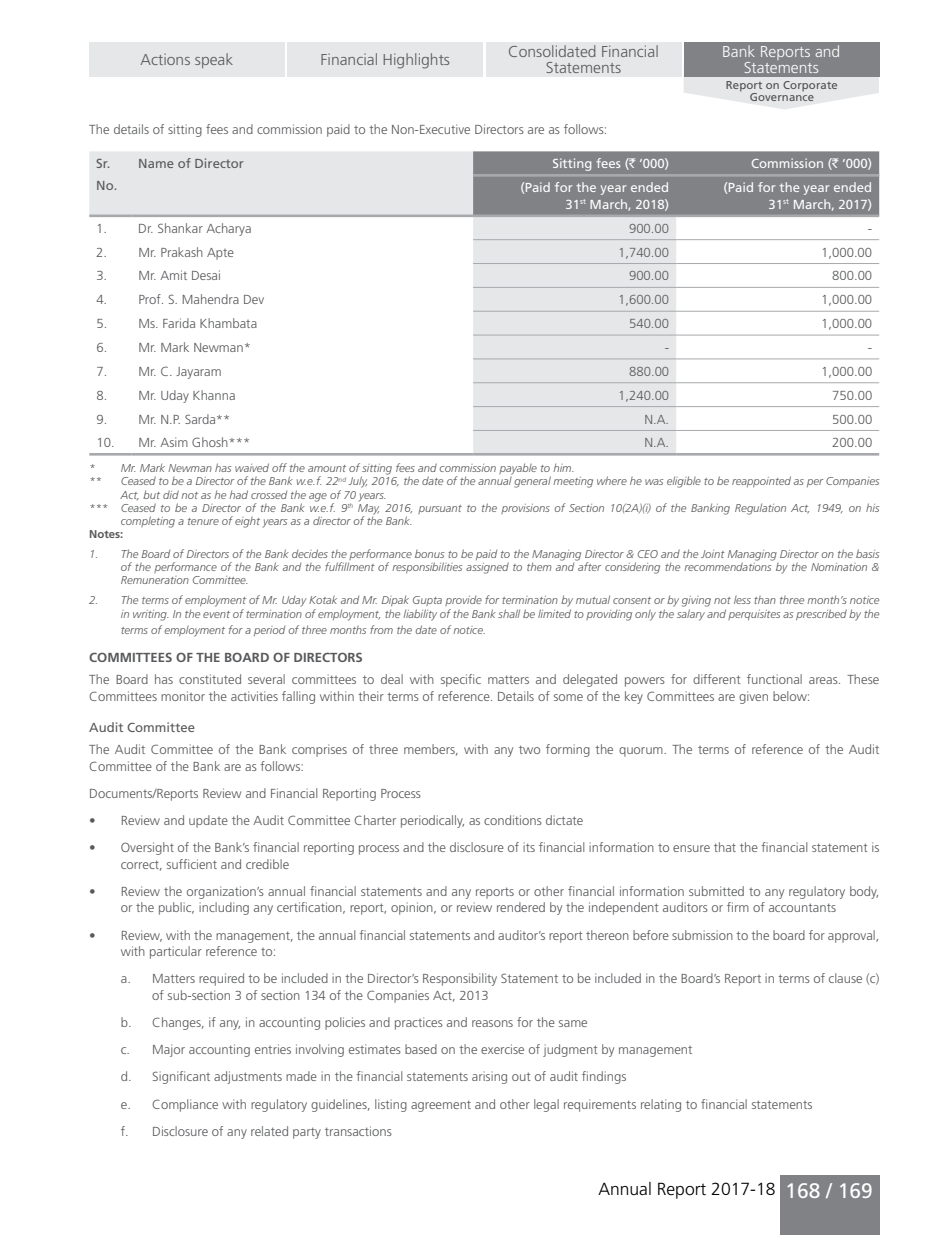
<style>
.page{position:relative;width:949px;height:1235px;background:#fff}
.page>*{position:absolute;margin:0;border:0;box-sizing:border-box;transform-origin:0 0}
.t1{font:21px "Frutiger LT Std";color:#fff}
.t2{font:300 17.5px "Frutiger LT Std";color:#000}
.t3{font:300 15.75px/15.8px "Frutiger LT Std";color:#58595b;text-align:center}
.t4{font:300 15.75px/15.8px "Frutiger LT Std";color:#fff;text-align:center}
.t5{font:300 13.12px/16.6px "Frutiger LT Std";color:#58595b}
.t6{font:13.12px/16.6px "Frutiger LT Std";color:#fff;text-align:right}
.t7{font:13.12px/21.9px "Frutiger LT Std";color:#58595b}
.t8{font:700 13.12px "Frutiger LT Std";color:#58595b}
.t9{font:italic 300 11.38px/13.1px "Frutiger LT Std";color:#58595b}
.t10{font:11.38px/12.2px "Frutiger LT Std";letter-spacing:.01em;color:#4d4d4f;text-align:center}
.t11{font:700 11.38px "Frutiger LT Std";color:#58595b}
.s1{font-family:"Rupee Foradian"}
</style>
<div class="page">
<div style="left:780px;top:1175px;width:99px;height:60px;background:#808285"></div>
<svg style="left:684px;top:76px;width:195px;height:33px"></svg>
<div style="left:89px;top:42px;width:196px;height:34px;background:#e6e7e8"></div>
<div style="left:288px;top:42px;width:195px;height:34px;background:#e6e7e8"></div>
<div style="left:486px;top:42px;width:195px;height:34px;background:#e6e7e8"></div>
<div style="left:684px;top:42px;width:195px;height:34px;background:#808285"></div>
<svg style="left:89px;top:151px;width:587px;height:302px"></svg>
<div style="left:473px;top:151px;width:406px;height:63px;background:#808285"></div>
<hr style="left:473px;top:174px;width:203px;height:3px;background:#a7a9ac">
<hr style="left:676px;top:174px;width:203px;height:3px;background:#a7a9ac">
<hr style="left:473px;top:239px;width:203px;height:1px;background:#a7a9ac">
<hr style="left:676px;top:239px;width:203px;height:1px;background:#a7a9ac">
<hr style="left:473px;top:263px;width:203px;height:1px;background:#a7a9ac">
<hr style="left:676px;top:263px;width:203px;height:1px;background:#a7a9ac">
<hr style="left:473px;top:287px;width:203px;height:1px;background:#a7a9ac">
<hr style="left:676px;top:287px;width:203px;height:1px;background:#a7a9ac">
<hr style="left:473px;top:311px;width:203px;height:1px;background:#a7a9ac">
<hr style="left:676px;top:311px;width:203px;height:1px;background:#a7a9ac">
<hr style="left:473px;top:335px;width:203px;height:1px;background:#a7a9ac">
<hr style="left:676px;top:335px;width:203px;height:1px;background:#a7a9ac">
<hr style="left:473px;top:358px;width:203px;height:1px;background:#a7a9ac">
<hr style="left:676px;top:358px;width:203px;height:1px;background:#a7a9ac">
<hr style="left:473px;top:382px;width:203px;height:1px;background:#a7a9ac">
<hr style="left:676px;top:382px;width:203px;height:1px;background:#a7a9ac">
<hr style="left:473px;top:406px;width:203px;height:1px;background:#a7a9ac">
<hr style="left:676px;top:406px;width:203px;height:1px;background:#a7a9ac">
<hr style="left:89px;top:214px;width:42px;height:3px;background:#a7a9ac">
<hr style="left:131px;top:214px;width:342px;height:3px;background:#a7a9ac">
<hr style="left:473px;top:430px;width:203px;height:1px;background:#a7a9ac">
<hr style="left:676px;top:430px;width:203px;height:1px;background:#a7a9ac">
<hr style="left:473px;top:214px;width:203px;height:3px;background:#a7a9ac">
<hr style="left:676px;top:214px;width:203px;height:3px;background:#a7a9ac">
<hr style="left:89px;top:453px;width:42px;height:3px;background:#a7a9ac">
<hr style="left:131px;top:453px;width:342px;height:3px;background:#a7a9ac">
<hr style="left:473px;top:453px;width:203px;height:3px;background:#a7a9ac">
<hr style="left:676px;top:453px;width:203px;height:3px;background:#a7a9ac">
<p class="t3" style="left:141px;top:52px;width:94px">Actions speak</p>
<p class="t3" style="left:320px;top:52px;width:131px">Financial Highlights</p>
<p class="t4" style="left:722px;top:44px;width:120px">Bank Reports and<br>Statements</p>
<p class="t3" style="left:508px;top:44px;width:152px">Consolidated Financial<br>Statements</p>
<p class="t10" style="left:726px;top:79px;width:114px">Report on Corporate<br>Governance</p>
<p class="t5" style="left:89px;top:121px;width:520px">The details of sitting fees and commission paid to the Non-Executive Directors are as follows:</p>
<p class="t7" style="left:96px;top:153px;width:23px">Sr.<br>No.</p>
<p class="t7" style="left:138px;top:153px;width:107px">Name of Director</p>
<p class="t6" style="left:552px;top:156px;width:118px">Sitting fees (<span class="s1">`</span> ‘000)</p>
<p class="t6" style="left:751px;top:156px;width:123px">Commission (<span class="s1">`</span> ‘000)</p>
<p class="t6" style="left:520px;top:179px;width:150px">(Paid for the year ended<br>31<sup>st</sup> March, 2018)</p>
<p class="t6" style="left:723px;top:179px;width:150px">(Paid for the year ended<br>31<sup>st</sup> March, 2017)</p>
<p class="t5" style="left:96px;top:220px;width:157px">1. Dr. Shankar Acharya</p>
<p class="t5" style="left:629px;top:220px;width:42px">900.00</p>
<p class="t5" style="left:868px;top:220px;width:6px">-</p>
<p class="t5" style="left:96px;top:244px;width:139px">2. Mr. Prakash Apte</p>
<p class="t5" style="left:618px;top:244px;width:53px">1,740.00</p>
<p class="t5" style="left:821px;top:244px;width:53px">1,000.00</p>
<p class="t5" style="left:96px;top:268px;width:126px">3. Mr. Amit Desai</p>
<p class="t5" style="left:629px;top:268px;width:42px">900.00</p>
<p class="t5" style="left:832px;top:268px;width:42px">800.00</p>
<p class="t5" style="left:96px;top:292px;width:169px">4. Prof. S. Mahendra Dev</p>
<p class="t5" style="left:618px;top:292px;width:53px">1,600.00</p>
<p class="t5" style="left:821px;top:292px;width:53px">1,000.00</p>
<p class="t5" style="left:96px;top:315px;width:162px">5. Ms. Farida Khambata</p>
<p class="t5" style="left:629px;top:315px;width:42px">540.00</p>
<p class="t5" style="left:821px;top:315px;width:53px">1,000.00</p>
<p class="t5" style="left:96px;top:339px;width:156px">6. Mr. Mark Newman*</p>
<p class="t5" style="left:665px;top:339px;width:6px">-</p>
<p class="t5" style="left:868px;top:339px;width:6px">-</p>
<p class="t5" style="left:96px;top:363px;width:127px">7. Mr. C. Jayaram</p>
<p class="t5" style="left:629px;top:363px;width:42px">880.00</p>
<p class="t5" style="left:821px;top:363px;width:53px">1,000.00</p>
<p class="t5" style="left:96px;top:387px;width:141px">8. Mr. Uday Khanna</p>
<p class="t5" style="left:618px;top:387px;width:53px">1,240.00</p>
<p class="t5" style="left:832px;top:387px;width:42px">750.00</p>
<p class="t5" style="left:96px;top:411px;width:136px">9. Mr. N.P. Sarda**</p>
<p class="t5" style="left:644px;top:411px;width:26px">N.A.</p>
<p class="t5" style="left:832px;top:411px;width:42px">500.00</p>
<p class="t5" style="left:96px;top:435px;width:155px">10. Mr. Asim Ghosh***</p>
<p class="t5" style="left:644px;top:435px;width:26px">N.A.</p>
<p class="t5" style="left:832px;top:435px;width:42px">200.00</p>
<p class="t9" style="left:89px;top:462px;width:487px">* Mr. Mark Newman has waived off the amount of sitting fees and commission payable to him. **</p>
<p class="t9" style="left:121px;top:475px;width:760px">Ceased to be a Director of the Bank w.e.f. 22<sup>nd</sup> July, 2016, the date of the annual general meeting where he was eligible to be reappointed as per Companies</p>
<p class="t9" style="left:121px;top:488px;width:268px">Act, but did not as he had crossed the age of 70 years.</p>
<p class="t9" style="left:89px;top:501px;width:792px">*** Ceased to be a Director of the Bank w.e.f. 9<sup>th</sup> May, 2016, pursuant to the provisions of Section 10(2A)(i) of the Banking Regulation Act, 1949, on his</p>
<p class="t9" style="left:121px;top:514px;width:293px">completing a tenure of eight years as a director of the Bank.</p>
<p class="t11" style="left:89px;top:527px;width:36px">Notes:</p>
<p class="t9" style="left:121px;top:548px;width:760px;text-align:justify;text-indent:-31px">1. The Board of Directors of the Bank decides the performance bonus to be paid to the Managing Director &amp; CEO and the Joint Managing Director on the basis of the performance of the Bank and the fulfillment of responsibilities assigned to them and after considering the recommendations by the Nomination &amp; Remuneration Committee.</p>
<p class="t9" style="left:89px;top:594px;width:792px;text-align:right">2. The terms of employment of Mr. Uday Kotak and Mr. Dipak Gupta provide for termination by mutual consent or by giving not less than three month’s notice in writing. In the event of termination of employment, the liability of the Bank shall be limited to providing only the salary and perquisites as prescribed by the</p>
<p class="t9" style="left:121px;top:624px;width:367px">terms of employment for a period of three months from the date of notice.</p>
<p class="t8" style="left:89px;top:650px;width:275px">COMMITTEES OF THE BOARD OF DIRECTORS</p>
<p class="t5" style="left:89px;top:671px;width:792px">The Board has constituted several committees to deal with specific matters and delegated powers for different functional areas. These<br>Committees monitor the activities falling within their terms of reference. Details of some of the key Committees are given below:</p>
<p class="t7" style="left:89px;top:717px;width:107px">Audit Committee</p>
<p class="t5" style="left:89px;top:741px;width:792px">The Audit Committee of the Bank comprises of three members, with any two forming the quorum. The terms of reference of the Audit<br>Committee of the Bank are as follows:</p>
<p class="t5" style="left:89px;top:785px;width:333px">Documents/Reports Review and Financial Reporting Process</p>
<p class="t5" style="left:89px;top:812px;width:496px">• Review and update the Audit Committee Charter periodically, as conditions dictate</p>
<p class="t5" style="left:121px;top:839px;width:760px;text-indent:-32px">• Oversight of the Bank’s financial reporting process and the disclosure of its financial information to ensure that the financial statement is correct, sufficient and credible</p>
<p class="t5" style="left:121px;top:883px;width:760px;text-indent:-32px">• Review the organization’s annual financial statements and any reports or other financial information submitted to any regulatory body, or the public, including any certification, report, opinion, or review rendered by the independent auditors or firm of accountants</p>
<p class="t5" style="left:121px;top:927px;width:760px;text-indent:-32px">• Review, with the management, the annual financial statements and auditor’s report thereon before submission to the board for approval, with particular reference to:</p>
<p class="t5" style="left:152px;top:971px;width:728px;text-indent:-32px">a. Matters required to be included in the Director’s Responsibility Statement to be included in the Board’s Report in terms of clause (c) of sub-section 3 of section 134 of the Companies Act, 2013</p>
<p class="t5" style="left:121px;top:1009px;width:693px;line-height:27.1px">b. Changes, if any, in accounting policies and practices and reasons for the same<br>c. Major accounting entries involving estimates based on the exercise of judgment by management<br>d. Significant adjustments made in the financial statements arising out of audit findings<br>e. Compliance with regulatory guidelines, listing agreement and other legal requirements relating to financial statements f. Disclosure of any related party transactions</p>
<h2 class="t2" style="left:598px;top:1179px;width:179px">Annual Report 2017-18</h2>
<h1 class="t1" style="left:785px;top:1178px;width:89px">168 / 169</h1>
</div>
